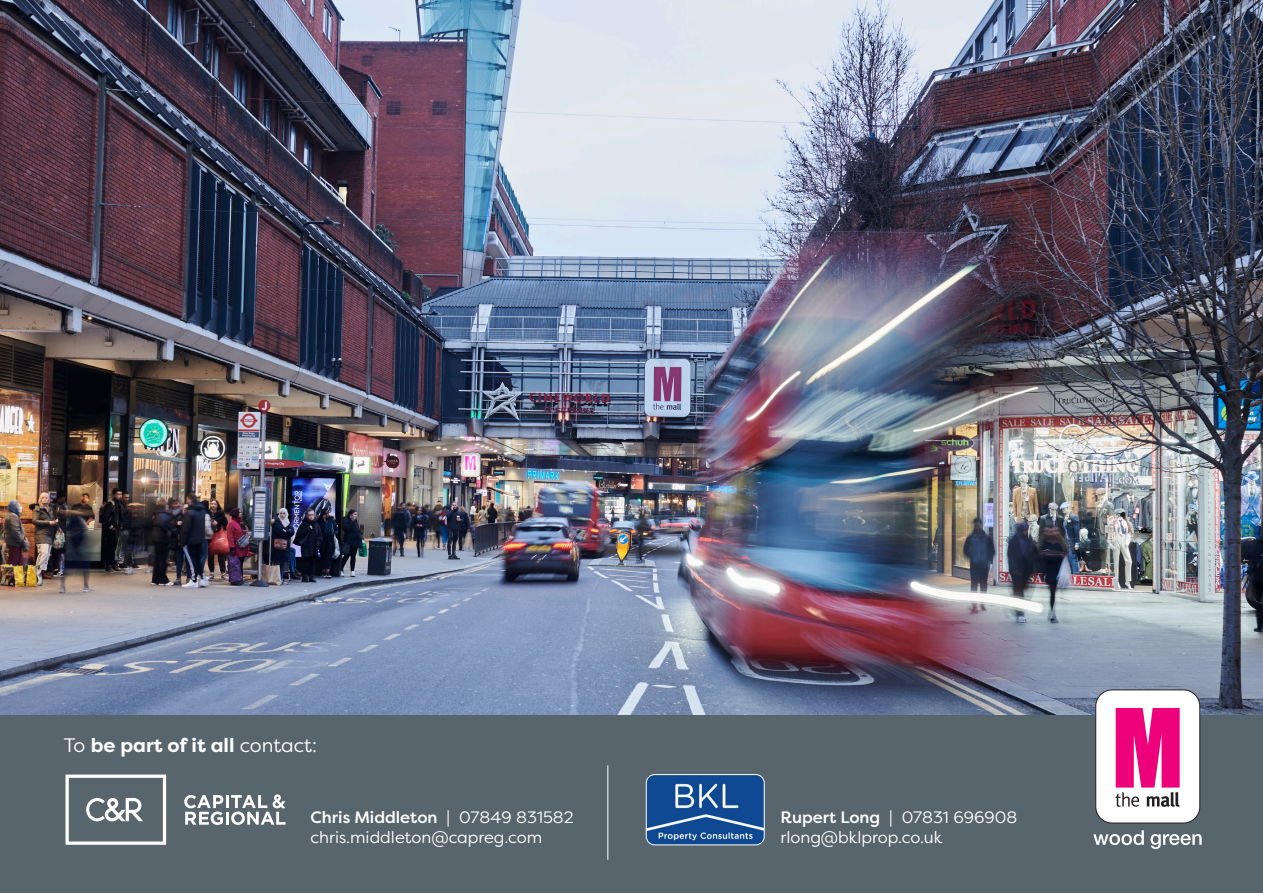
<style>
.page{position:relative;width:1263px;height:893px;background:#fff}
.page>*{position:absolute;margin:0;border:0;box-sizing:border-box;transform-origin:0 0}
.t1{font:700 19.5px "Filson Pro";color:#fff}
.t2{font:16.5px "Filson Pro";color:#fff}
.t3{font:500 16.5px "Filson Pro";color:#fff}
.s1{font-weight:400}
.s2{font-weight:500}
</style>
<div class="page">
<img style="left:0;top:0;width:1263px;height:716px">
<div style="left:0;top:716px;width:1263px;height:177px;background:#58656c"></div>
<div style="left:1096px;top:690px;width:104px;height:133px;background:#fff;border-radius:16px"></div>
<div style="left:1095px;top:690px;width:105px;height:133px;border:1px solid #231f20;border-radius:16px"></div>
<svg style="left:1115px;top:708px;width:65px;height:99px"></svg>
<svg style="left:1093px;top:830px;width:51px;height:15px"></svg>
<svg style="left:1150px;top:834px;width:52px;height:15px"></svg>
<svg style="left:184px;top:794px;width:101px;height:31px"></svg>
<svg style="left:66px;top:774px;width:100px;height:71px"></svg>
<img style="left:646px;top:775px;width:118px;height:70px">
<div style="left:646px;top:774px;width:119px;height:71px;border:1px solid #fff;border-radius:9px"></div>
<hr style="left:607px;top:765px;width:1px;height:95px;background:#fff">
<p class="t1" style="left:64px;top:733px;width:255px"><span class="s1">To</span> be part of it all <span class="s1">contact:</span></p>
<p class="t3" style="left:310px;top:806px;width:265px">Chris Middleton <span class="s1">| 07849 831582</span></p>
<p class="t2" style="left:310px;top:827px;width:233px">chris.middleton@capreg.com</p>
<p class="t2" style="left:780px;top:807px;width:238px"><span class="s2">Rupert Long</span> | 07831 696908</p>
<p class="t2" style="left:780px;top:826px;width:163px">rlong@bklprop.co.uk</p>
</div>
